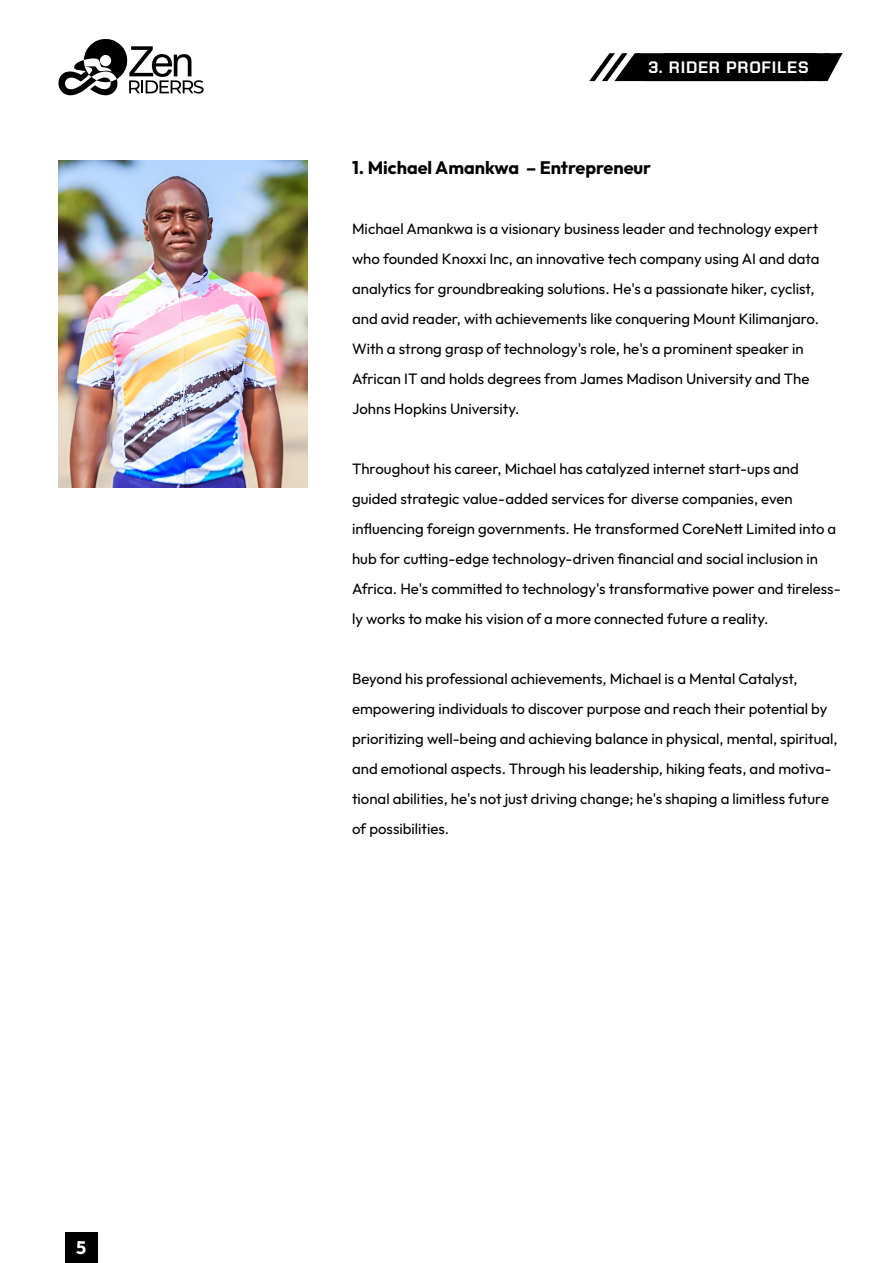
<style>
.page{position:relative;width:893px;height:1263px;background:#fff}
.page>*{position:absolute;margin:0;border:0;box-sizing:border-box;transform-origin:0 0}
.t1{font:700 18px "Outfit";color:#000}
.t2{font:700 18px "Outfit";color:#fff}
.t3{font:700 16.5px "Chakra Petch";letter-spacing:.045em;color:#fff}
.t4{font:15px/30px "Outfit";color:#000}
</style>
<div class="page">
<svg style="left:58px;top:39px;width:146px;height:57px"></svg>
<svg style="left:589px;top:53px;width:253px;height:28px;background:#202020"></svg>
<img style="left:58px;top:160px;width:250px;height:327px">
<div style="left:65px;top:1232px;width:33px;height:31px;background:#000"></div>
<p class="t2" style="left:76px;top:1237px;width:12px">5</p>
<p class="t3" style="left:648px;top:57px;width:162px">3. RIDER PROFILES</p>
<p class="t1" style="left:352px;top:157px;width:301px">1. Michael Amankwa – Entrepreneur</p>
<p class="t4" style="left:352px;top:213px;width:469px">Michael Amankwa is a visionary business leader and technology expert who founded Knoxxi Inc, an innovative tech company using AI and data analytics for groundbreaking solutions. He's a passionate hiker, cyclist, and avid reader, with achievements like conquering Mount Kilimanjaro.<br>With a strong grasp of technology's role, he's a prominent speaker in African IT and holds degrees from James Madison University and The Johns Hopkins University.</p>
<p class="t4" style="left:352px;top:453px;width:490px">Throughout his career, Michael has catalyzed internet start-ups and guided strategic value-added services for diverse companies, even influencing foreign governments. He transformed CoreNett Limited into a hub for cutting-edge technology-driven financial and social inclusion in Africa. He's committed to technology's transformative power and tireless&shy;ly works to make his vision of a more connected future a reality.</p>
<p class="t4" style="left:352px;top:663px;width:487px">Beyond his professional achievements, Michael is a Mental Catalyst, empowering individuals to discover purpose and reach their potential by prioritizing well-being and achieving balance in physical, mental, spiritual, and emotional aspects. Through his leadership, hiking feats, and motiva&shy;tional abilities, he's not just driving change; he's shaping a limitless future of possibilities.</p>
</div>
